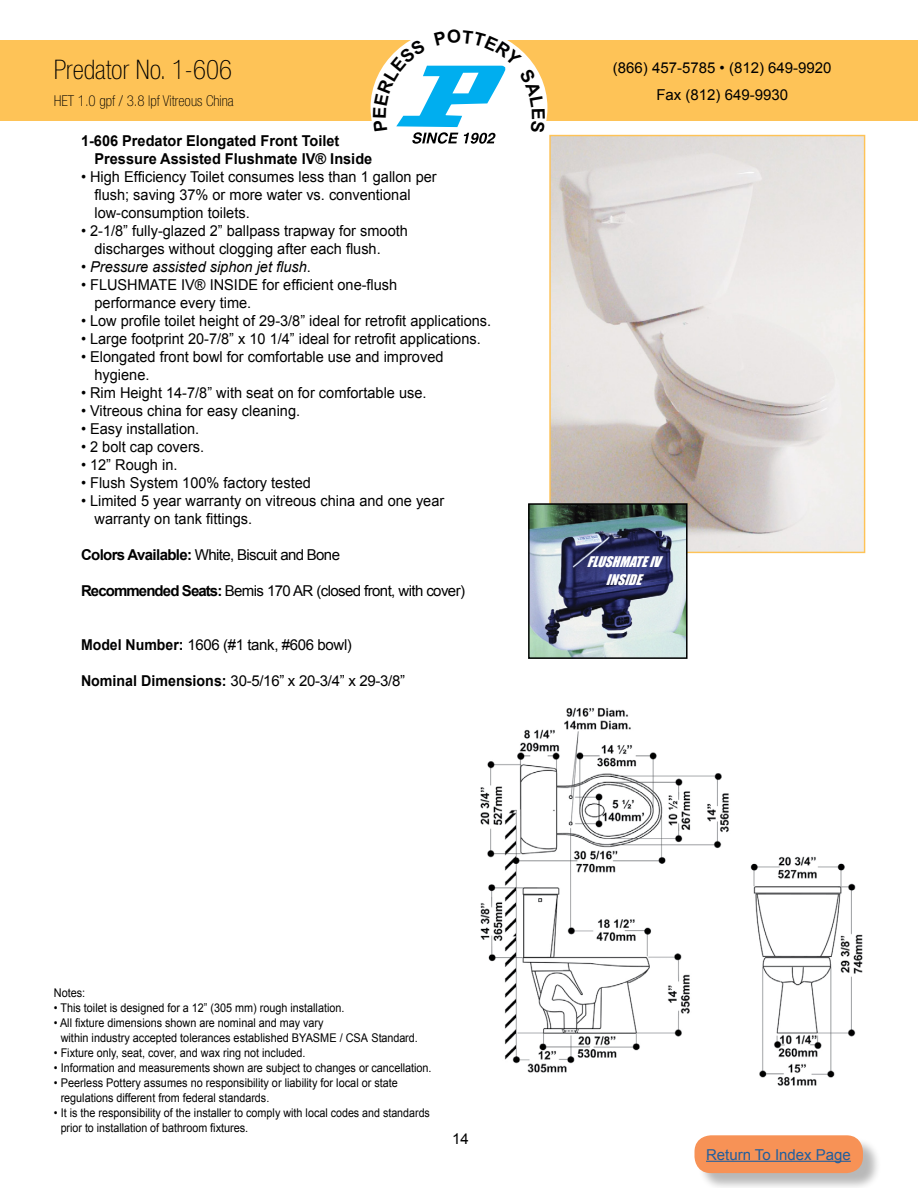
<style>
.page{position:relative;width:918px;height:1188px;background:#fff}
.page>*{position:absolute;margin:0;border:0;box-sizing:border-box;transform-origin:0 0}
.t1{font:100 condensed 27px "Helvetica Neue";color:#000}
.t2{font:15px/18px "Arial";color:#000}
.t3{font:700 15px/18px "Arial";color:#000}
.t4{font:15px "Arial";letter-spacing:-.04em;color:#000}
.t5{font:15px "Arial";letter-spacing:-.045em;color:#000}
.t6{font:15px "Arial";letter-spacing:-.025em;color:#000}
.t7{font:italic 15px "Arial";color:#000}
.t8{font:100 condensed 15px "Helvetica Neue";color:#000}
.t9{font:15px "Arial";color:#215e9e}
.t10{font:italic 13.5px/18px "Impact";color:#fff;text-align:center}
.t11{font:12px/15px "Arial";color:#000;scale:.9 1}
.t12{font:12px/15px "Arial";color:#000;scale:.91 1}
.s1{font-style:normal}
.s2{font-weight:700}
</style>
<div class="page">
<div style="left:697px;top:1138px;width:184px;height:50px;background:#000;opacity:.28"></div>
<div style="left:694px;top:1135px;width:169px;height:38px;background:#f79256;border-radius:17px"></div>
<hr style="left:706px;top:1161px;width:145px;height:1px;background:#215e9e">
<div style="left:0;top:40px;width:918px;height:82px;background:#fec357"></div>
<div style="left:371px;top:27px;width:176px;height:161px;background:#fff;border-radius:50%"></div>
<img style="left:480px;top:707px;width:383px;height:379px">
<img style="left:551px;top:137px;width:312px;height:414px">
<img style="left:531px;top:506px;width:154px;height:150px">
<div style="left:528px;top:503px;width:160px;height:156px;border:2px solid #000"></div>
<svg style="left:373px;top:40px;width:172px;height:104px"></svg>
<h1 class="t1" style="left:54px;top:54px;width:180px">Predator No. 1-606</h1>
<p class="t8" style="left:54px;top:92px;width:182px">HET 1.0 gpf / 3.8 lpf Vitreous China</p>
<p class="t3" style="left:95px;top:132px;width:279px;text-indent:-14px">1-606 Predator Elongated Front Toilet<br>Pressure Assisted Flushmate IV® Inside</p>
<p class="t2" style="left:95px;top:168px;width:344px;text-indent:-14px">• High Efficiency Toilet consumes less than 1 gallon per flush; saving 37% or more water vs. conventional low-consumption toilets.</p>
<p class="t2" style="left:95px;top:222px;width:315px;text-indent:-14px">• 2-1/8” fully-glazed 2” ballpass trapway for smooth discharges without clogging after each flush.</p>
<p class="t7" style="left:81px;top:257px;width:231px"><span class="s1">•</span> Pressure assisted siphon jet flush<span class="s1">.</span></p>
<p class="t2" style="left:95px;top:276px;width:304px;text-indent:-14px">• FLUSHMATE IV® INSIDE for efficient one-flush performance every time.</p>
<p class="t2" style="left:81px;top:312px;width:412px">• Low profile toilet height of 29-3/8” ideal for retrofit applications.</p>
<p class="t2" style="left:81px;top:330px;width:401px">• Large footprint 20-7/8” x 10 1/4” ideal for retrofit applications.</p>
<p class="t2" style="left:95px;top:348px;width:351px;text-indent:-14px">• Elongated front bowl for comfortable use and improved hygiene.</p>
<p class="t2" style="left:81px;top:384px;width:347px">• Rim Height 14-7/8” with seat on for comfortable use.</p>
<p class="t2" style="left:81px;top:402px;width:221px">• Vitreous china for easy cleaning.</p>
<p class="t2" style="left:81px;top:420px;width:120px">• Easy installation.</p>
<p class="t2" style="left:81px;top:438px;width:125px">• 2 bolt cap covers.</p>
<p class="t2" style="left:81px;top:456px;width:98px">• 12” Rough in.</p>
<p class="t2" style="left:81px;top:474px;width:231px">• Flush System 100% factory tested</p>
<p class="t2" style="left:95px;top:492px;width:351px;text-indent:-14px">• Limited 5 year warranty on vitreous china and one year warranty on tank fittings.</p>
<p class="t5" style="left:81px;top:545px;width:261px"><span class="s2">Colors Available:</span> White, Biscuit and Bone</p>
<p class="t4" style="left:81px;top:581px;width:386px"><span class="s2">Recommended Seats:</span> Bemis 170 AR (closed front, with cover)</p>
<p class="t6" style="left:81px;top:635px;width:272px"><span class="s2">Model Number:</span> 1606 (#1 tank, #606 bowl)</p>
<p class="t2" style="left:81px;top:672px;width:326px"><span class="s2">Nominal Dimensions:</span> 30-5/16” x 20-3/4” x 29-3/8”</p>
<p class="t2" style="left:613px;top:54px;width:220px;line-height:27px;text-align:center">(866) 457-5785 • (812) 649-9920<br>Fax (812) 649-9930</p>
<p class="t10" style="left:587px;top:552px;width:81px">FLUSHMATEIV<br>INSIDE</p>
<p class="t12" style="left:54px;top:986px;width:36px">Notes:</p>
<p class="t11" style="left:54px;top:1001px;width:324px">• This toilet is designed for a 12” (305 mm) rough installation.</p>
<p class="t11" style="left:61px;top:1016px;width:398px;text-indent:-7px">• All fixture dimensions shown are nominal and may vary<br>within industry accepted tolerances established BYASME / CSA Standard.</p>
<p class="t11" style="left:54px;top:1046px;width:281px">• Fixture only, seat, cover, and wax ring not included.</p>
<p class="t11" style="left:54px;top:1061px;width:421px">• Information and measurements shown are subject to changes or cancellation.</p>
<p class="t12" style="left:61px;top:1076px;width:372px;text-indent:-7px">• Peerless Pottery assumes no responsibility or liability for local or state regulations different from federal standards.</p>
<p class="t11" style="left:61px;top:1106px;width:412px;text-indent:-7px">• It is the responsibility of the installer to comply with local codes and standards prior to installation of bathroom fixtures.</p>
<p class="t2" style="left:452px;top:1130px;width:18px">14</p>
<p class="t9" style="left:706px;top:1145px;width:146px">Return To Index Page</p>
</div>
